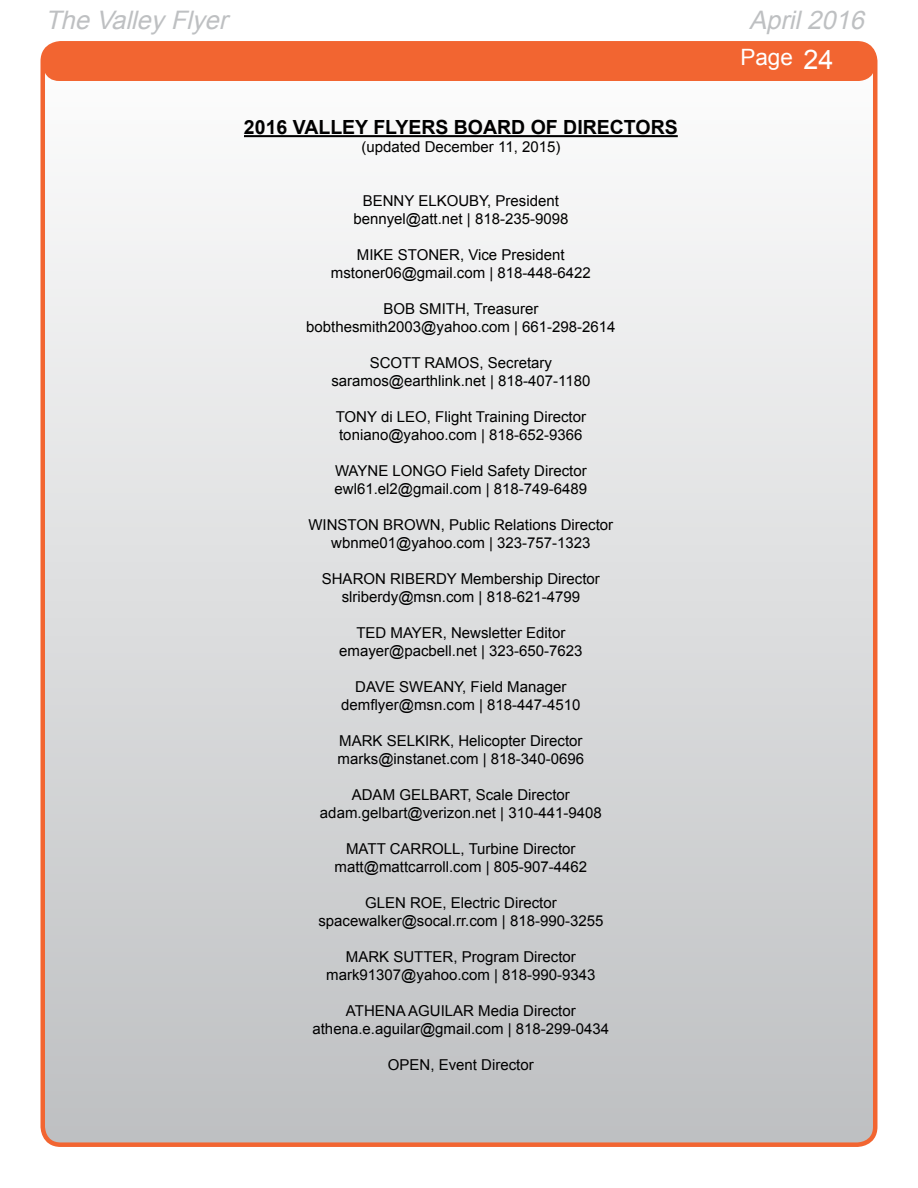
<style>
.page{position:relative;width:918px;height:1188px;background:#fff}
.page>*{position:absolute;margin:0;border:0;box-sizing:border-box;transform-origin:0 0}
.t1{font:27px "Arial";color:#fff}
.t2{font:italic 25.5px "Arial";color:#bec0c2}
.t3{font:22.5px "Arial";color:#fff}
.t4{font:700 19.5px "Arial";color:#000}
.t5{font:15px "Arial";color:#000}
</style>
<div class="page">
<div style="left:43px;top:43px;width:832px;height:1102px;background:linear-gradient(to bottom,#fdf8f6,#bec2c4);border-radius:18px"></div>
<div style="left:44px;top:46px;width:830px;height:34px;background:#f26531;border-radius:15px"></div>
<div style="left:43px;top:45px;width:832px;height:36px;border:3px solid #f26531;border-radius:15px"></div>
<hr style="left:244px;top:135px;width:434px;height:2px;background:#000">
<h2 class="t2" style="left:45px;top:4px;width:192px">TheValleyFlyer</h2>
<p class="t4" style="left:244px;top:114px;width:435px">2016 VALLEY FLYERS BOARD OF DIRECTORS</p>
<p class="t5" style="left:361px;top:137px;width:201px">(updated December 11, 2015)</p>
<p class="t5" style="left:363px;top:191px;width:198px">BENNY ELKOUBY, President</p>
<p class="t5" style="left:353px;top:209px;width:217px">bennyel@att.net | 818-235-9098</p>
<p class="t5" style="left:357px;top:245px;width:209px">MIKE STONER, Vice President</p>
<p class="t5" style="left:331px;top:263px;width:262px">mstoner06@gmail.com | 818-448-6422</p>
<p class="t5" style="left:383px;top:299px;width:157px">BOB SMITH, Treasurer</p>
<p class="t5" style="left:306px;top:317px;width:311px">bobthesmith2003@yahoo.com | 661-298-2614</p>
<p class="t5" style="left:370px;top:353px;width:184px">SCOTT RAMOS, Secretary</p>
<p class="t5" style="left:331px;top:371px;width:260px">saramos@earthlink.net | 818-407-1180</p>
<p class="t5" style="left:336px;top:407px;width:252px">TONY di LEO, Flight Training Director</p>
<p class="t5" style="left:339px;top:425px;width:245px">toniano@yahoo.com | 818-652-9366</p>
<p class="t5" style="left:335px;top:461px;width:253px">WAYNE LONGO Field Safety Director</p>
<p class="t5" style="left:335px;top:479px;width:254px">ewl61.el2@gmail.com | 818-749-6489</p>
<p class="t5" style="left:308px;top:515px;width:306px">WINSTON BROWN, Public Relations Director</p>
<p class="t5" style="left:331px;top:533px;width:261px">wbnme01@yahoo.com | 323-757-1323</p>
<p class="t5" style="left:322px;top:569px;width:280px">SHARON RIBERDY Membership Director</p>
<p class="t5" style="left:342px;top:587px;width:240px">slriberdy@msn.com | 818-621-4799</p>
<p class="t5" style="left:356px;top:623px;width:210px">TED MAYER, Newsletter Editor</p>
<p class="t5" style="left:339px;top:641px;width:245px">emayer@pacbell.net | 323-650-7623</p>
<p class="t5" style="left:355px;top:677px;width:213px">DAVE SWEANY, Field Manager</p>
<p class="t5" style="left:341px;top:695px;width:241px">demflyer@msn.com | 818-447-4510</p>
<p class="t5" style="left:339px;top:731px;width:245px">MARK SELKIRK, Helicopter Director</p>
<p class="t5" style="left:338px;top:749px;width:248px">marks@instanet.com | 818-340-0696</p>
<p class="t5" style="left:352px;top:785px;width:220px">ADAM GELBART, Scale Director</p>
<p class="t5" style="left:320px;top:803px;width:283px">adam.gelbart@verizon.net | 310-441-9408</p>
<p class="t5" style="left:346px;top:839px;width:231px">MATT CARROLL, Turbine Director</p>
<p class="t5" style="left:335px;top:857px;width:254px">matt@mattcarroll.com | 805-907-4462</p>
<p class="t5" style="left:365px;top:893px;width:193px">GLEN ROE, Electric Director</p>
<p class="t5" style="left:318px;top:911px;width:287px">spacewalker@socal.rr.com | 818-990-3255</p>
<p class="t5" style="left:346px;top:947px;width:232px">MARK SUTTER, Program Director</p>
<p class="t5" style="left:326px;top:965px;width:271px">mark91307@yahoo.com | 818-990-9343</p>
<p class="t5" style="left:346px;top:1001px;width:231px">ATHENA AGUILAR Media Director</p>
<p class="t5" style="left:312px;top:1019px;width:298px">athena.e.aguilar@gmail.com | 818-299-0434</p>
<p class="t5" style="left:388px;top:1055px;width:147px">OPEN, Event Director</p>
<h2 class="t2" style="left:749px;top:4px;width:124px">April2016</h2>
<h3 class="t3" style="left:740px;top:43px;width:54px">Page</h3>
<h1 class="t1" style="left:804px;top:41px;width:32px">24</h1>
</div>
